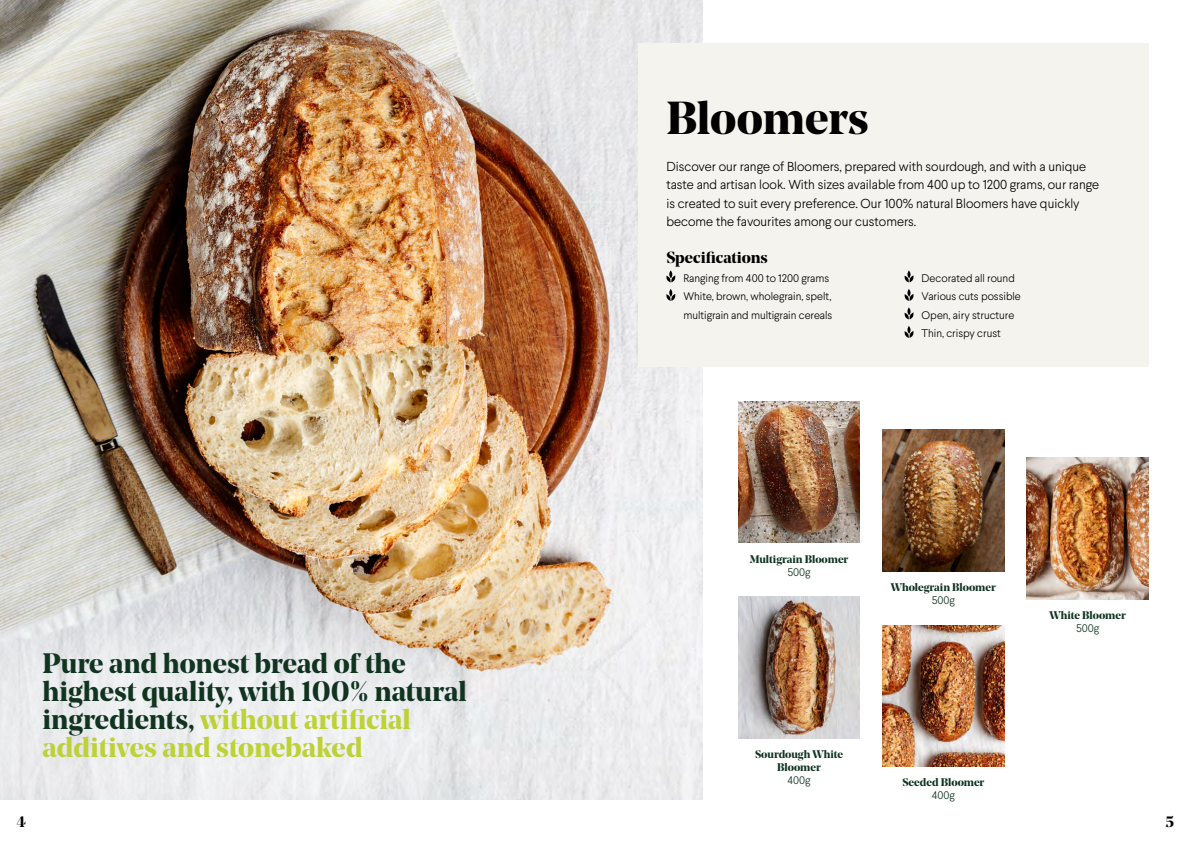
<style>
.page{position:relative;width:1191px;height:842px;background:#fff}
.page>*{position:absolute;margin:0;border:0;box-sizing:border-box;transform-origin:0 0}
.t1{font:700 46px "Noe Display";letter-spacing:-.01em;color:#000}
.t2{font:700 28px/28px "Noe Display";color:#113421}
.t3{font:700 16px "Noe Display";color:#000}
.t4{font:700 15px "Noe Display";color:#000}
.t5{font:300 13px/18.5px "Larsseit";color:#000}
.t6{font:300 11px/18.5px "Larsseit";color:#000}
.t7{font:700 11px/13px "Noe Display";color:#113421;text-align:center}
.t8{font:300 11px "Larsseit";color:#113421}
.s1{color:#bed136}
</style>
<div class="page">
<img style="left:0;top:0;width:702px;height:799px">
<svg style="left:0;top:612px;width:490px;height:187px;fill:#eaebed"></svg>
<img style="left:738px;top:401px;width:122px;height:142px">
<img style="left:882px;top:625px;width:122px;height:142px">
<img style="left:738px;top:597px;width:122px;height:141px">
<img style="left:882px;top:429px;width:122px;height:142px">
<img style="left:1026px;top:458px;width:122px;height:142px">
<div style="left:638px;top:43px;width:510px;height:323px;background:#f5f3ed"></div>
<svg style="left:666px;top:270px;width:9px;height:12px"></svg>
<svg style="left:666px;top:289px;width:9px;height:12px"></svg>
<svg style="left:904px;top:270px;width:9px;height:12px"></svg>
<svg style="left:904px;top:289px;width:9px;height:12px"></svg>
<svg style="left:904px;top:307px;width:9px;height:12px"></svg>
<svg style="left:904px;top:326px;width:9px;height:12px"></svg>
<h1 class="t1" style="left:666px;top:88px;width:204px">Bloomers</h1>
<p class="t5" style="left:666px;top:157px;width:434px">Discover our range of Bloomers, prepared with sourdough, and with a unique taste and artisan look. With sizes available from 400 up to 1200 grams, our range is created to suit every preference. Our 100% natural Bloomers have quickly become the favourites among our customers.</p>
<p class="t3" style="left:666px;top:247px;width:103px">Specifications</p>
<p class="t6" style="left:683px;top:268px;width:150px">Ranging from 400 to 1200 grams<br>White, brown, wholegrain, spelt, multigrain and multigrain cereals</p>
<p class="t6" style="left:921px;top:268px;width:101px">Decorated all round<br>Various cuts possible<br>Open, airy structure<br>Thin, crispy crust</p>
<h2 class="t2" style="left:43px;top:649px;width:426px">Pure and honest bread of the highest quality, with 100% natural ingredients, <span class="s1">without artificial additives and stonebaked</span></h2>
<p class="t7" style="left:750px;top:552px;width:100px">Multigrain Bloomer</p>
<p class="t8" style="left:787px;top:565px;width:25px">500g</p>
<p class="t7" style="left:891px;top:580px;width:106px">Wholegrain Bloomer</p>
<p class="t8" style="left:931px;top:593px;width:25px">500g</p>
<p class="t7" style="left:755px;top:748px;width:90px">Sourdough White<br>Bloomer</p>
<p class="t8" style="left:787px;top:773px;width:25px">400g</p>
<p class="t7" style="left:902px;top:776px;width:83px">Seeded Bloomer</p>
<p class="t8" style="left:931px;top:789px;width:25px">400g</p>
<p class="t7" style="left:1049px;top:609px;width:78px">White Bloomer</p>
<p class="t8" style="left:1076px;top:621px;width:25px">500g</p>
<p class="t4" style="left:17px;top:812px;width:11px">4</p>
<p class="t4" style="left:1165px;top:812px;width:10px">5</p>
</div>
